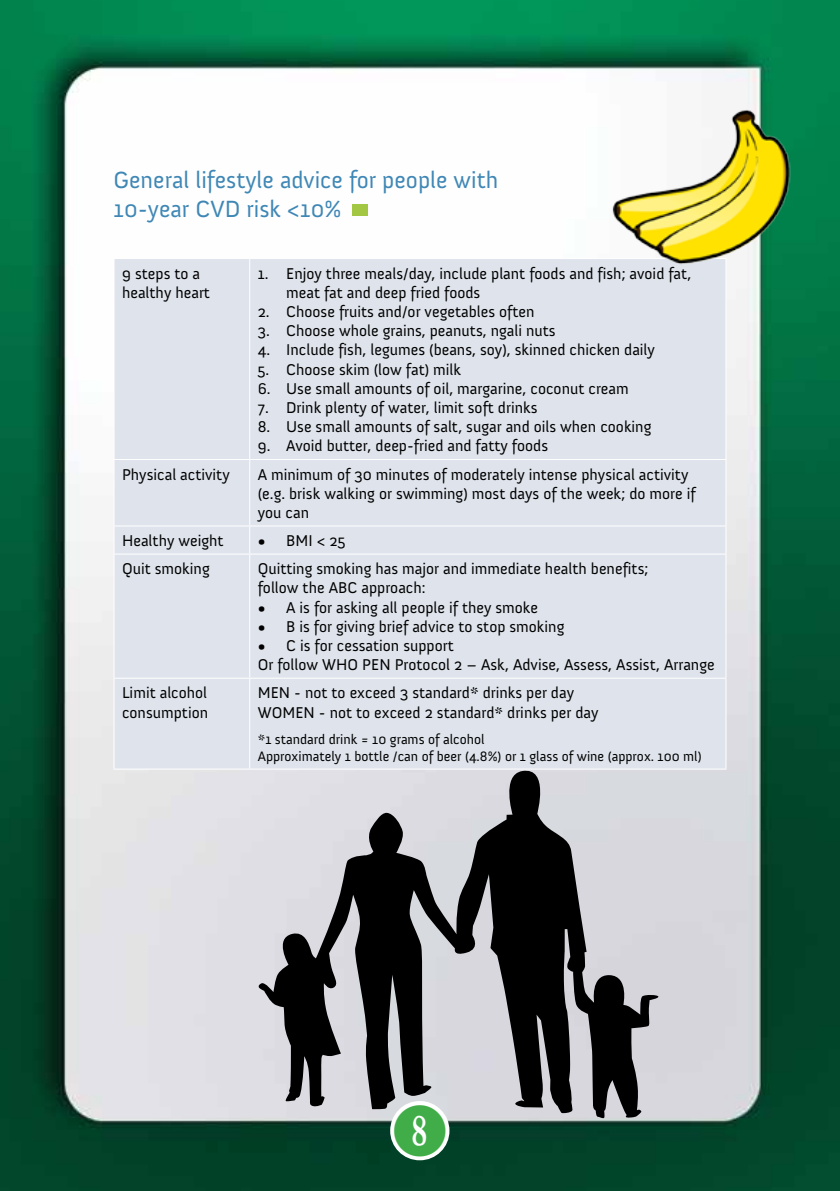
<style>
.page{position:relative;width:840px;height:1191px;background:#fff}
.page>*{position:absolute;margin:0;border:0;box-sizing:border-box;transform-origin:0 0}
.t1{font:48px "Numberpile";color:#41ad49}
.t2{font:24px/28.8px "Anivers";color:#3f87b5}
.t3{font:16px/19.2px "Anivers";color:#000}
.t4{font:14px/16.8px "Anivers";color:#000}
</style>
<div class="page">
<img style="left:0;top:0;width:839px;height:1191px">
<svg style="left:114px;top:170px;width:75px;height:19px"></svg>
<svg style="left:113px;top:203px;width:77px;height:21px"></svg>
<svg style="left:196px;top:169px;width:301px;height:49px"></svg>
<div style="left:114px;top:259px;width:611px;height:509px;background:#dfe4ec"></div>
<hr style="left:113px;top:258px;width:136px;height:1px;background:#fff">
<hr style="left:113px;top:259px;width:1px;height:200px;background:#fff">
<hr style="left:249px;top:258px;width:477px;height:1px;background:#fff">
<hr style="left:249px;top:259px;width:1px;height:200px;background:#fff">
<hr style="left:725px;top:259px;width:1px;height:200px;background:#fff">
<hr style="left:113px;top:459px;width:136px;height:1px;background:#fff">
<hr style="left:113px;top:460px;width:1px;height:65px;background:#fff">
<hr style="left:249px;top:459px;width:477px;height:1px;background:#fff">
<hr style="left:249px;top:460px;width:1px;height:65px;background:#fff">
<hr style="left:725px;top:460px;width:1px;height:65px;background:#fff">
<hr style="left:113px;top:525px;width:136px;height:1px;background:#fff">
<svg style="left:113px;top:526px;width:1px;height:27px"></svg>
<hr style="left:249px;top:525px;width:477px;height:1px;background:#fff">
<svg style="left:249px;top:526px;width:1px;height:27px"></svg>
<svg style="left:725px;top:526px;width:1px;height:27px"></svg>
<hr style="left:113px;top:553px;width:136px;height:1px;background:#fff">
<hr style="left:113px;top:554px;width:1px;height:123px;background:#fff">
<hr style="left:249px;top:553px;width:477px;height:1px;background:#fff">
<hr style="left:249px;top:554px;width:1px;height:123px;background:#fff">
<hr style="left:725px;top:554px;width:1px;height:123px;background:#fff">
<hr style="left:113px;top:677px;width:136px;height:1px;background:#fff">
<hr style="left:113px;top:678px;width:1px;height:90px;background:#fff">
<hr style="left:249px;top:677px;width:477px;height:1px;background:#fff">
<hr style="left:249px;top:678px;width:1px;height:90px;background:#fff">
<hr style="left:725px;top:678px;width:1px;height:90px;background:#fff">
<hr style="left:113px;top:768px;width:136px;height:1px;background:#fff">
<hr style="left:249px;top:768px;width:477px;height:1px;background:#fff">
<svg style="left:258px;top:766px;width:400px;height:352px;fill:#d7d7dd"></svg>
<svg style="left:386px;top:1097px;width:67px;height:67px"></svg>
<div style="left:351px;top:204px;width:16px;height:11px;background:#a3c743"></div>
<img style="left:607px;top:96px;width:184px;height:185px">
<h2 class="t2" style="left:113px;top:166px;width:386px">General lifestyle advice for people with<br>10-year CVD risk &lt;10%</h2>
<p class="t3" style="left:122px;top:264px;width:89px">9 steps to a healthy heart</p>
<p class="t3" style="left:286px;top:264px;width:407px;text-indent:-28px">1. Enjoy three meals/day, include plant foods and fish; avoid fat, meat fat and deep fried foods</p>
<p class="t3" style="left:257px;top:302px;width:278px">2. Choose fruits and/or vegetables often</p>
<p class="t3" style="left:257px;top:321px;width:299px">3. Choose whole grains, peanuts, ngali nuts</p>
<p class="t3" style="left:257px;top:341px;width:399px">4. Include fish, legumes (beans, soy), skinned chicken daily</p>
<p class="t3" style="left:257px;top:360px;width:205px">5. Choose skim (low fat) milk</p>
<p class="t3" style="left:257px;top:379px;width:372px">6. Use small amounts of oil, margarine, coconut cream</p>
<p class="t3" style="left:257px;top:398px;width:281px">7. Drink plenty of water, limit soft drinks</p>
<p class="t3" style="left:257px;top:417px;width:395px">8. Use small amounts of salt, sugar and oils when cooking</p>
<p class="t3" style="left:257px;top:437px;width:292px">9. Avoid butter, deep-fried and fatty foods</p>
<p class="t3" style="left:122px;top:465px;width:110px">Physical activity</p>
<p class="t3" style="left:257px;top:465px;width:439px">A minimum of 30 minutes of moderately intense physical activity (e.g. brisk walking or swimming) most days of the week; do more if you can</p>
<p class="t3" style="left:122px;top:531px;width:103px">Healthy weight</p>
<p class="t3" style="left:257px;top:531px;width:89px">• BMI &lt; 25</p>
<p class="t3" style="left:122px;top:559px;width:89px">Quit smoking</p>
<p class="t3" style="left:257px;top:559px;width:392px">Quitting smoking has major and immediate health benefits; follow the ABC approach:</p>
<p class="t3" style="left:257px;top:598px;width:282px">• A is for asking all people if they smoke</p>
<p class="t3" style="left:257px;top:617px;width:308px">• B is for giving brief advice to stop smoking</p>
<p class="t3" style="left:257px;top:636px;width:458px">• C is for cessation support<br>Or follow WHO PEN Protocol 2 – Ask, Advise, Assess, Assist, Arrange</p>
<p class="t3" style="left:122px;top:683px;width:87px">Limit alcohol consumption</p>
<p class="t3" style="left:257px;top:683px;width:343px">MEN - not to exceed 3 standard* drinks per day<br>WOMEN - not to exceed 2 standard* drinks per day</p>
<p class="t4" style="left:257px;top:731px;width:445px">*1 standard drink = 10 grams of alcohol<br>Approximately 1 bottle /can of beer (4.8%) or 1 glass of wine (approx. 100 ml)</p>
<h1 class="t1" style="left:392px;top:1105px;width:57px">I</h1>
</div>
